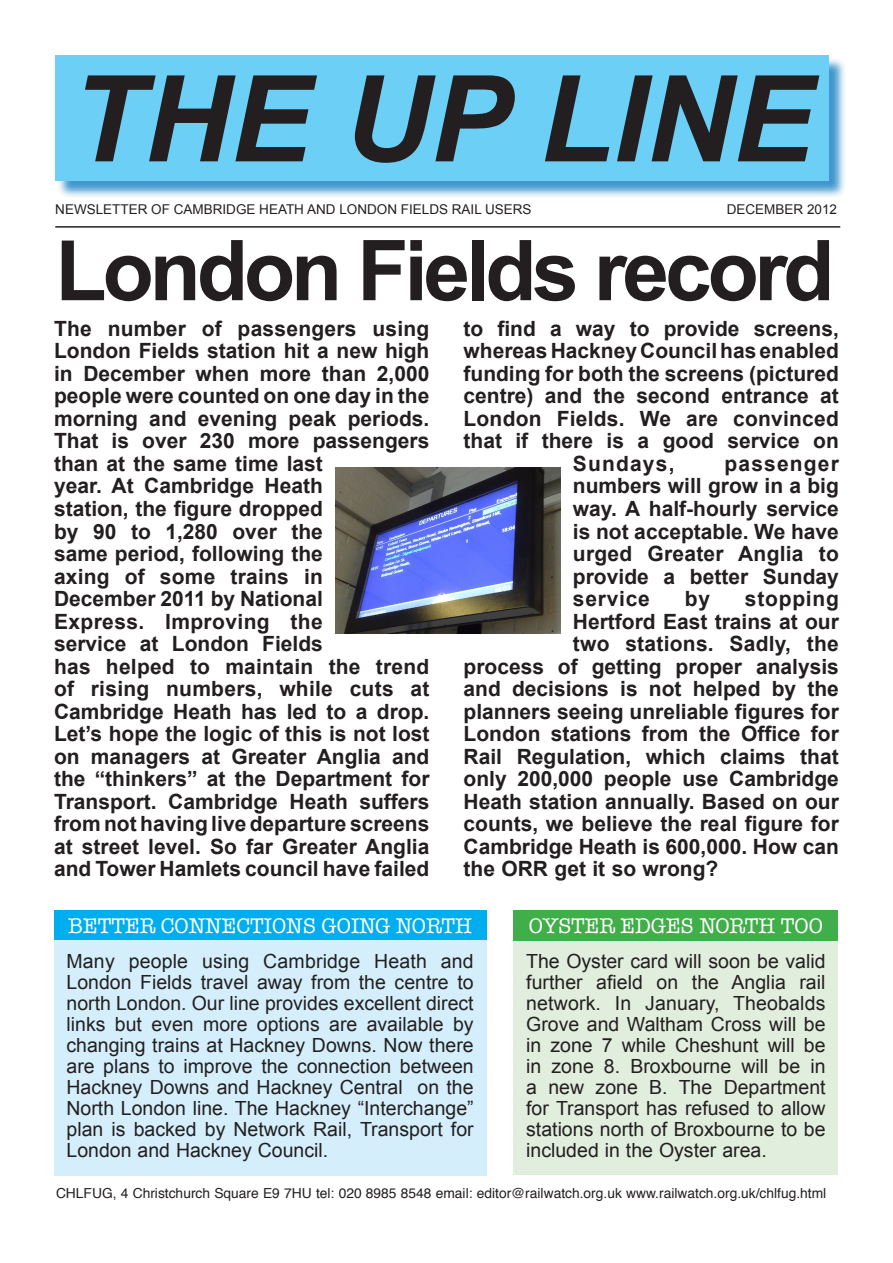
<style>
.page{position:relative;width:893px;height:1263px;background:#fff}
.page>*{position:absolute;margin:0;border:0;box-sizing:border-box;transform-origin:0 0}
.t1{font:italic 700 120px "Arial";color:#231f20}
.t2{font:700 84px "Arial";letter-spacing:-.05em;color:#231f20}
.t3{font:21.6px "American Typewriter";color:#fff}
.t4{font:700 21px/22.5px "Arial";color:#231f20}
.t5{font:700 21px "Arial";letter-spacing:.055em;color:#231f20}
.t6{font:700 21px "Arial";letter-spacing:.035em;color:#231f20}
.t7{font:19.5px/21px "Arial";color:#231f20;text-align:justify}
.t8{font:13.8px "Helvetica";color:#231f20}
.t9{font:13.5px "Arial";color:#231f20}
</style>
<div class="page">
<div style="left:57px;top:57px;width:791px;height:142px;background:#0073bd;opacity:.75"></div>
<div style="left:55px;top:55px;width:774px;height:126px;background:#6bcff6"></div>
<hr style="left:55px;top:226px;width:785px;height:2px;background:#231f20">
<div style="left:54px;top:910px;width:432px;height:30px;background:#00aeef"></div>
<div style="left:54px;top:941px;width:432px;height:235px;background:#d4effb"></div>
<div style="left:513px;top:941px;width:325px;height:234px;background:#e1eedd"></div>
<div style="left:513px;top:910px;width:325px;height:30px;background:#40ae49"></div>
<img style="left:336px;top:468px;width:224px;height:165px">
<p class="t1" style="left:71px;top:41px;width:744px">THE UP LINE</p>
<p class="t9" style="left:55px;top:200px;width:478px">NEWSLETTER OF CAMBRIDGE HEATH AND LONDON FIELDS RAIL USERS</p>
<p class="t9" style="left:727px;top:200px;width:112px">DECEMBER 2012</p>
<p class="t2" style="left:55px;top:215px;width:781px">London Fields record</p>
<p class="t4" style="left:54px;top:318px;width:377px">The number of passengers using<br>London Fields station hit a new high in December when more than 2,000 people were counted on one day in the morning and evening peak periods.<br>That is over 230 more passengers than at the same time last<br>year. At Cambridge Heath<br>station, the figure dropped<br>by 90 to 1,280 over the<br>same period, following the<br>axing of some trains in<br>December 2011 by National<br>Express. Improving the<br>service at London Fields<br>has helped to maintain the trend of rising numbers, while cuts at<br>Cambridge Heath has led to a drop.<br>Let’s hope the logic of this is not lost on managers at Greater Anglia and the “thinkers” at the Department for<br>Transport. Cambridge Heath suffers from not having live departure screens at street level. So far Greater Anglia and Tower Hamlets council have failed</p>
<p class="t4" style="left:463px;top:318px;width:377px">to find a way to provide screens,</p>
<p class="t4" style="left:463px;top:341px;width:377px">whereas Hackney Council has enabled</p>
<p class="t4" style="left:463px;top:363px;width:377px">funding for both the screens (pictured</p>
<p class="t4" style="left:463px;top:386px;width:377px">centre) and the second entrance at</p>
<p class="t4" style="left:463px;top:408px;width:377px">London Fields. We are convinced</p>
<p class="t4" style="left:463px;top:431px;width:377px">that if there is a good service on</p>
<p class="t5" style="left:573px;top:450px;width:103px">Sundays,</p>
<p class="t4" style="left:573px;top:453px;width:268px;text-align:justify;text-indent:152px">passenger numbers will grow in a big way. A half-hourly service is not acceptable. We have urged Greater Anglia to provide a better Sunday service</p>
<p class="t4" style="left:685px;top:588px;width:27px">by</p>
<p class="t6" style="left:745px;top:585px;width:95px">stopping</p>
<p class="t4" style="left:573px;top:611px;width:268px">Hertford East trains at our</p>
<p class="t4" style="left:573px;top:633px;width:267px">two stations. Sadly, the</p>
<p class="t4" style="left:463px;top:656px;width:377px">process of getting proper analysis</p>
<p class="t4" style="left:463px;top:678px;width:377px">and decisions is not helped by the</p>
<p class="t4" style="left:463px;top:701px;width:377px">planners seeing unreliable figures for</p>
<p class="t4" style="left:463px;top:723px;width:377px">London stations from the Office for</p>
<p class="t4" style="left:463px;top:746px;width:377px">Rail Regulation, which claims that</p>
<p class="t4" style="left:463px;top:768px;width:377px">only 200,000 people use Cambridge</p>
<p class="t4" style="left:463px;top:791px;width:377px">Heath station annually. Based on our</p>
<p class="t4" style="left:463px;top:813px;width:377px">counts, we believe the real figure for</p>
<p class="t4" style="left:463px;top:836px;width:377px">Cambridge Heath is 600,000. How can</p>
<p class="t4" style="left:463px;top:858px;width:256px">the ORR get it so wrong?</p>
<p class="t3" style="left:68px;top:909px;width:405px">BETTER CONNECTIONS GOING NORTH</p>
<p class="t7" style="left:67px;top:950px;width:409px">Many people using Cambridge Heath and London Fields travel away from the centre to north London. Our line provides excellent direct links but even more options are available by changing trains at Hackney Downs. Now there are plans to improve the connection between Hackney Downs and Hackney Central on the North London line. The Hackney “Interchange” plan is backed by Network Rail, Transport for London and Hackney Council.</p>
<p class="t7" style="left:526px;top:950px;width:301px">The Oyster card will soon be valid further afield on the Anglia rail network. In January, Theobalds Grove and Waltham Cross will be in zone 7 while Cheshunt will be in zone 8. Broxbourne will be in a new zone B. The Department for Transport has refused to allow stations north of Broxbourne to be included in the Oyster area.</p>
<p class="t3" style="left:529px;top:909px;width:295px">OYSTER EDGES NORTH TOO</p>
<p class="t8" style="left:56px;top:1182px;width:772px">CHLFUG, 4 Christchurch Square E9 7HU tel: 020 8985 8548 email: editor@railwatch.org.uk www.railwatch.org.uk/chlfug.html</p>
</div>
